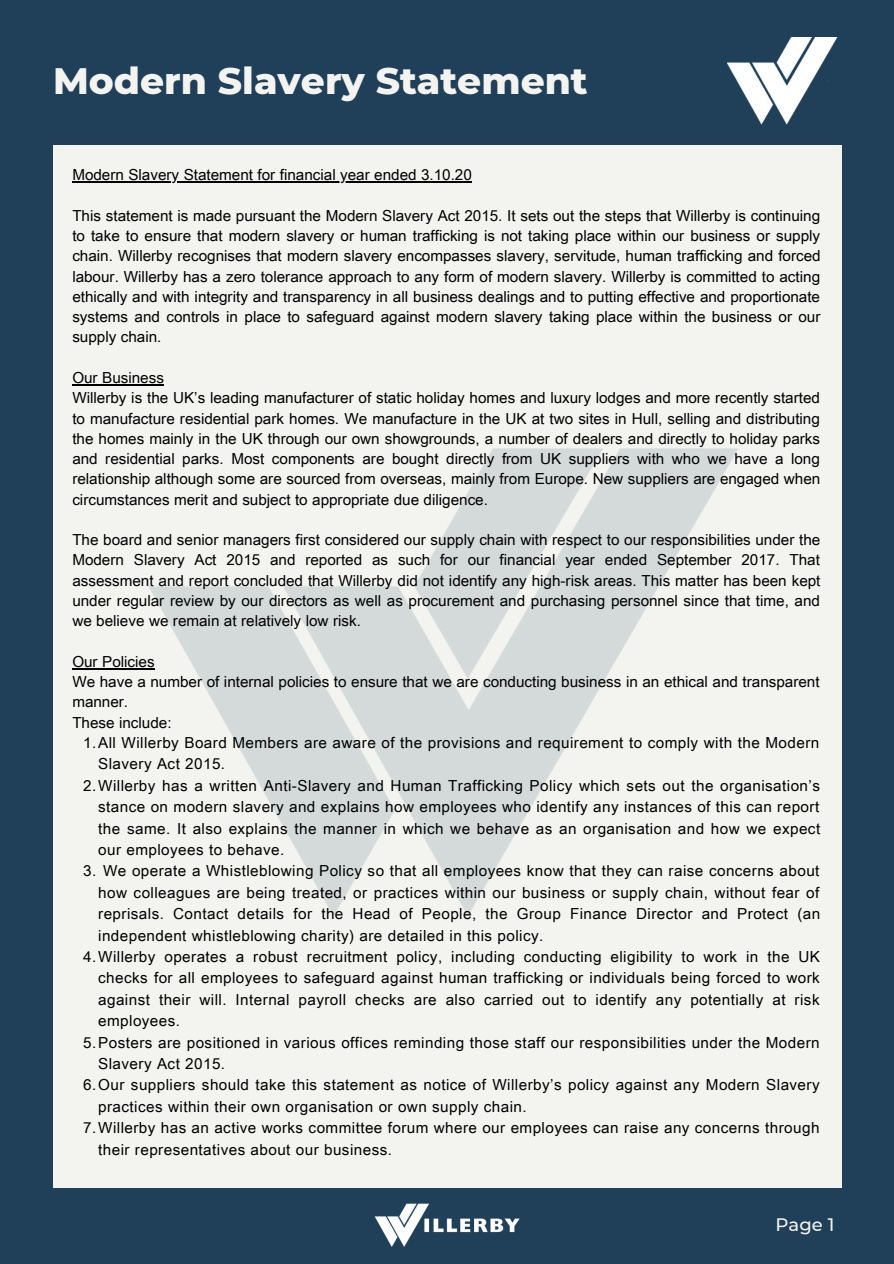
<style>
.page{position:relative;width:894px;height:1264px;background:#fff}
.page>*{position:absolute;margin:0;border:0;box-sizing:border-box;transform-origin:0 0}
.t1{font:800 37.5px "Montserrat";color:#f3f4f0}
.t2{font:500 18px "Montserrat";color:#f3f4f0}
.t3{font:15.15px/20.2px "Ayar";letter-spacing:.03em;color:#000;text-align:justify}
.t4{font:15.15px/20.2px "Ayar";color:#000}
</style>
<div class="page">
<div style="left:0;top:0;width:893px;height:1263px;background:#204059"></div>
<img style="left:374px;top:1203px;width:146px;height:44px">
<div style="left:53px;top:146px;width:788px;height:1041px;background:#f3f4f0"></div>
<img style="left:134px;top:448px;width:604px;height:468px">
<hr style="left:72px;top:181px;width:400px;height:1px;background:#000">
<hr style="left:72px;top:384px;width:92px;height:1px;background:#000">
<hr style="left:72px;top:668px;width:83px;height:1px;background:#000">
<img style="left:727px;top:37px;width:111px;height:88px">
<p class="t1" style="left:53px;top:58px;width:536px">Modern Slavery Statement</p>
<p class="t4" style="left:72px;top:165px;width:401px">Modern Slavery Statement for financial year ended 3.10.20</p>
<p class="t3" style="left:72px;top:206px;width:749px">This statement is made pursuant the Modern Slavery Act 2015. It sets out the steps that Willerby is continuing to take to ensure that modern slavery or human trafficking is not taking place within our business or supply chain. Willerby recognises that modern slavery encompasses slavery, servitude, human trafficking and forced labour. Willerby has a zero tolerance approach to any form of modern slavery. Willerby is committed to acting ethically and with integrity and transparency in all business dealings and to putting effective and proportionate systems and controls in place to safeguard against modern slavery taking place within the business or our supply chain.</p>
<p class="t4" style="left:72px;top:368px;width:93px">Our Business</p>
<p class="t3" style="left:72px;top:388px;width:749px">Willerby is the UK’s leading manufacturer of static holiday homes and luxury lodges and more recently started to manufacture residential park homes. We manufacture in the UK at two sites in Hull, selling and distributing the homes mainly in the UK through our own showgrounds, a number of dealers and directly to holiday parks and residential parks. Most components are bought directly from UK suppliers with who we have a long relationship although some are sourced from overseas, mainly from Europe. New suppliers are engaged when circumstances merit and subject to appropriate due diligence.</p>
<p class="t3" style="left:72px;top:530px;width:749px">The board and senior managers first considered our supply chain with respect to our responsibilities under the Modern Slavery Act 2015 and reported as such for our financial year ended September 2017. That assessment and report concluded that Willerby did not identify any high-risk areas. This matter has been kept under regular review by our directors as well as procurement and purchasing personnel since that time, and we believe we remain at relatively low risk.</p>
<p class="t4" style="left:72px;top:652px;width:84px">Our Policies</p>
<p class="t4" style="left:72px;top:672px;width:748px">We have a number of internal policies to ensure that we are conducting business in an ethical and transparent manner.</p>
<p class="t4" style="left:72px;top:713px;width:101px">These include:</p>
<p class="t3" style="left:98px;top:732px;width:722px;line-height:21.5px;text-indent:-15px">1.All Willerby Board Members are aware of the provisions and requirement to comply with the Modern<br>Slavery Act 2015.</p>
<p class="t3" style="left:98px;top:775px;width:723px;line-height:21.5px;text-indent:-15px">2.Willerby has a written Anti-Slavery and Human Trafficking Policy which sets out the organisation’s stance on modern slavery and explains how employees who identify any instances of this can report the same. It also explains the manner in which we behave as an organisation and how we expect our employees to behave.</p>
<p class="t3" style="left:98px;top:861px;width:723px;line-height:21.5px;text-indent:5px">We operate a Whistleblowing Policy so that all employees know that they can raise concerns about how colleagues are being treated, or practices within our business or supply chain, without fear of reprisals. Contact details for the Head of People, the Group Finance Director and Protect (an independent whistleblowing charity) are detailed in this policy.</p>
<p class="t3" style="left:98px;top:946px;width:723px;line-height:21.5px;text-indent:-15px">4.Willerby operates a robust recruitment policy, including conducting eligibility to work in the UK checks for all employees to safeguard against human trafficking or individuals being forced to work against their will. Internal payroll checks are also carried out to identify any potentially at risk employees.</p>
<p class="t3" style="left:98px;top:1032px;width:722px;line-height:21.5px;text-indent:-15px">5.Posters are positioned in various offices reminding those staff our responsibilities under the Modern<br>Slavery Act 2015.</p>
<p class="t3" style="left:98px;top:1075px;width:722px;line-height:21.5px;text-indent:-15px">6.Our suppliers should take this statement as notice of Willerby’s policy against any Modern Slavery practices within their own organisation or own supply chain.</p>
<p class="t3" style="left:98px;top:1117px;width:722px;line-height:21.5px;text-indent:-15px">7.Willerby has an active works committee forum where our employees can raise any concerns through their representatives about our business.</p>
<p class="t3" style="left:83px;top:861px;width:15px">3.</p>
<p class="t2" style="left:775px;top:1213px;width:60px">Page 1</p>
</div>
